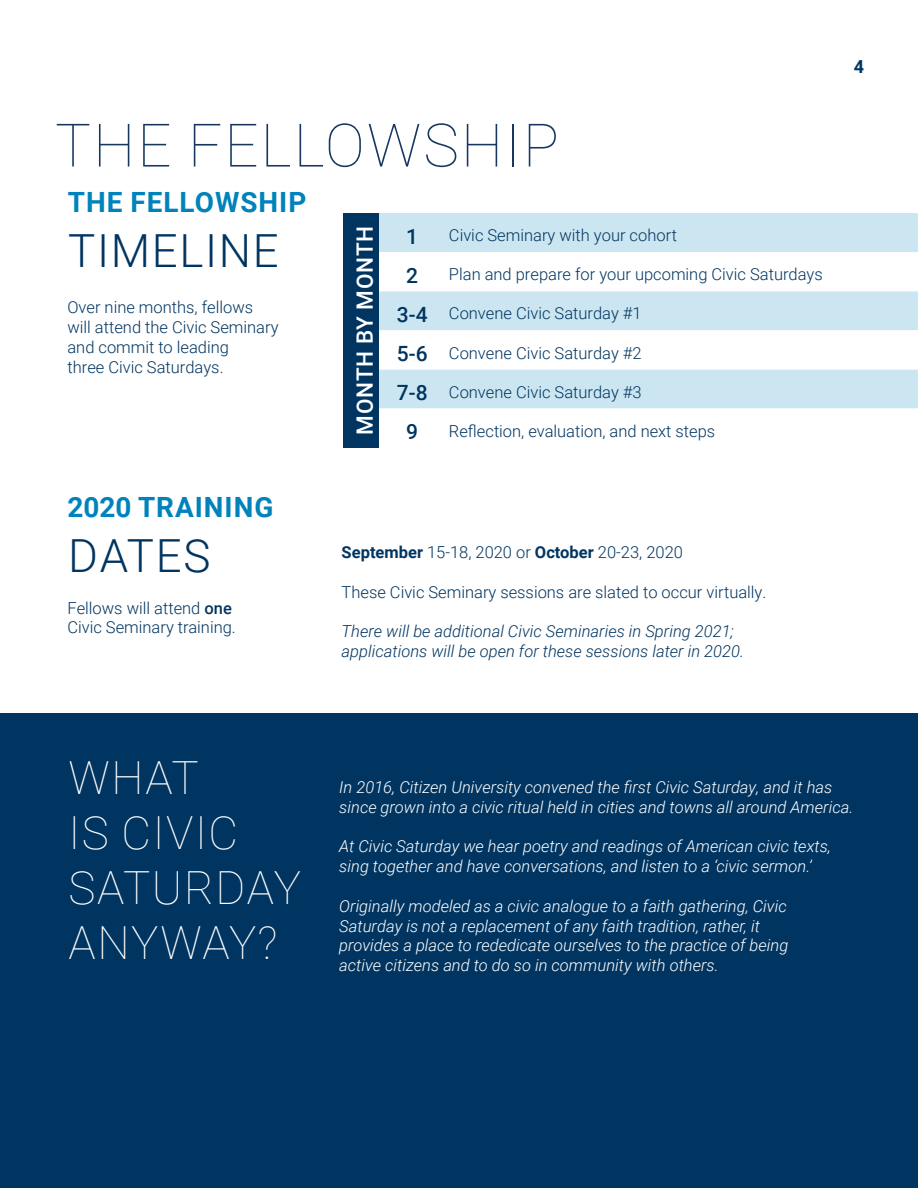
<style>
.page{position:relative;width:918px;height:1188px;background:#fff}
.page>*{position:absolute;margin:0;border:0;box-sizing:border-box;transform-origin:0 0}
.t1{font:100 60px "Roboto";letter-spacing:.035em;color:#173760}
.t2{font:100 45.6px/54.8px "Roboto";letter-spacing:.035em;color:#fff}
.t3{font:300 45.6px "Roboto";letter-spacing:.035em;color:#003561}
.t4{font:700 27.9px "Roboto";letter-spacing:.035em;color:#0082bb}
.t5{font:500 22.5px "Roboto";letter-spacing:.035em;color:#fff}
.t6{font:500 21px "Roboto";color:#003561}
.t7{font:700 18px "Roboto";color:#003561}
.t8{font:italic 300 16.5px/19.8px "Roboto";color:#fff}
.t9{font:300 16.5px/19.8px "Roboto";color:#003561}
.t10{font:italic 300 16.5px/19.8px "Roboto";color:#003561}
.s1{font-weight:500}
.s2{font-weight:500;font-size:21px}
.s3{font-weight:700}
</style>
<div class="page">
<div style="left:343px;top:213px;width:36px;height:235px;background:#003561"></div>
<div style="left:379px;top:213px;width:539px;height:39px;background:#cce6f1"></div>
<svg style="left:379px;top:291px;width:539px;height:118px;fill:#cce6f1"></svg>
<div style="left:0;top:713px;width:918px;height:475px;background:#003561"></div>
<h1 class="t1" style="left:55px;top:103px;width:505px">THE FELLOWSHIP</h1>
<h3 class="t4" style="left:68px;top:183px;width:240px">THE FELLOWSHIP</h3>
<h2 class="t3" style="left:68px;top:219px;width:212px">TIMELINE</h2>
<p class="t9" style="left:67px;top:297px;width:213px">Over nine months, fellows will attend the Civic Seminary and commit to leading<br>three Civic Saturdays.</p>
<h3 class="t4" style="left:67px;top:488px;width:208px">2020 TRAINING</h3>
<h2 class="t3" style="left:68px;top:524px;width:144px">DATES</h2>
<p class="t9" style="left:67px;top:597px;width:170px">Fellows will attend <span class="s1">one<br></span>Civic Seminary training.</p>
<h3 class="t5" style="left:349px;top:435px;width:210px;rotate:-90deg">MONTH BY MONTH</h3>
<p class="t6" style="left:406px;top:221px;width:13px">1</p>
<p class="t9" style="left:449px;top:225px;width:229px">Civic Seminary with your cohort</p>
<p class="t6" style="left:406px;top:261px;width:13px">2</p>
<p class="t9" style="left:449px;top:264px;width:375px">Plan and prepare for your upcoming Civic Saturdays</p>
<p class="t9" style="left:397px;top:303px;width:246px"><span class="s2">3-4</span> Convene Civic Saturday #1</p>
<p class="t9" style="left:397px;top:342px;width:246px"><span class="s2">5-6</span> Convene Civic Saturday #2</p>
<p class="t9" style="left:397px;top:381px;width:246px"><span class="s2">7-8</span> Convene Civic Saturday #3</p>
<p class="t6" style="left:406px;top:417px;width:13px">9</p>
<p class="t9" style="left:449px;top:420px;width:268px">Reflection, evaluation, and next steps</p>
<p class="t9" style="left:342px;top:542px;width:343px"><span class="s3">September</span> 15-18, 2020 or <span class="s3">October</span> 20-23, 2020</p>
<p class="t9" style="left:342px;top:581px;width:426px">These Civic Seminary sessions are slated to occur virtually.</p>
<p class="t10" style="left:342px;top:621px;width:404px">There will be additional Civic Seminaries in Spring 2021; applications will be open for these sessions later in 2020.</p>
<p class="t7" style="left:854px;top:54px;width:12px">4</p>
<h2 class="t2" style="left:68px;top:749px;width:234px">WHAT<br>IS CIVIC<br>SATURDAY<br>ANYWAY?</h2>
<p class="t8" style="left:339px;top:777px;width:515px">In 2016, Citizen University convened the first Civic Saturday, and it has since grown into a civic ritual held in cities and towns all around America.</p>
<p class="t8" style="left:339px;top:836px;width:493px">At Civic Saturday we hear poetry and readings of American civic texts, sing together and have conversations, and listen to a ‘civic sermon.’</p>
<p class="t8" style="left:339px;top:895px;width:451px">Originally modeled as a civic analogue to a faith gathering, Civic Saturday is not a replacement of any faith tradition, rather, it provides a place to rededicate ourselves to the practice of being active citizens and to do so in community with others.</p>
</div>
